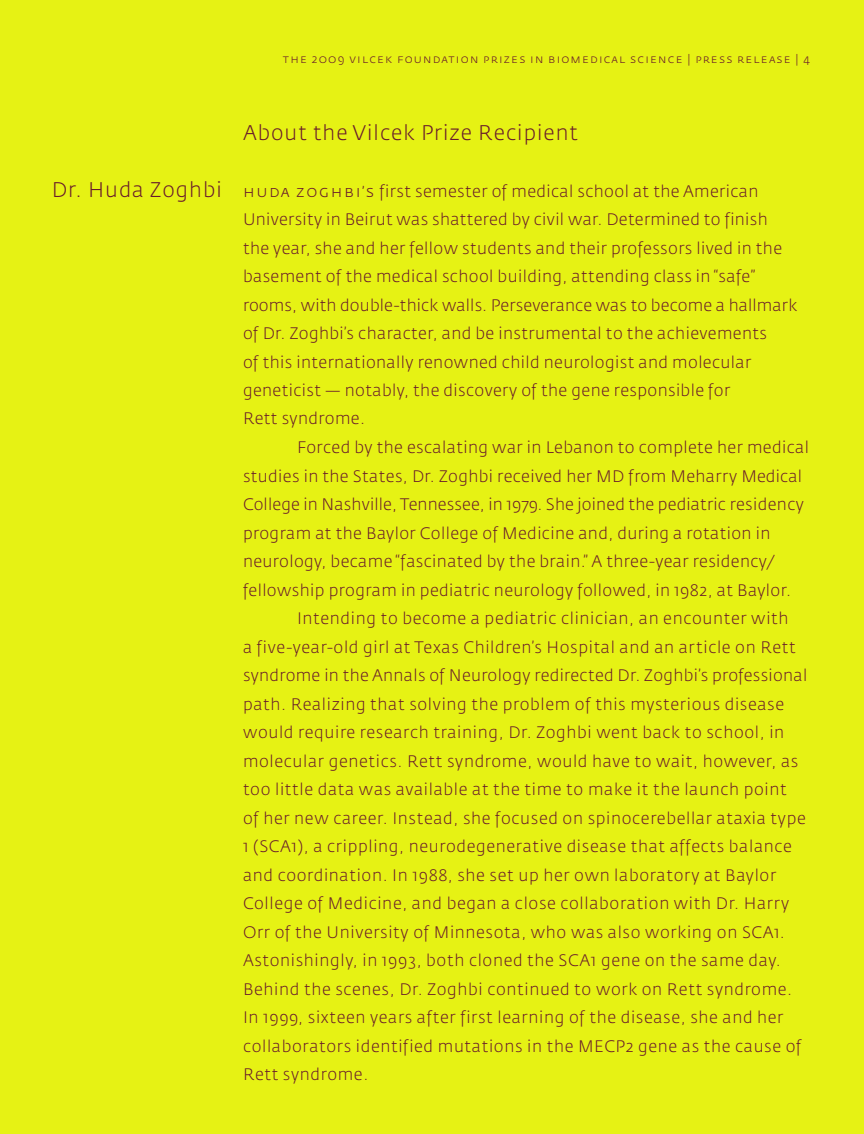
<style>
.page{position:relative;width:864px;height:1134px;background:#e6f214}
.page>*{position:absolute;margin:0;border:0;box-sizing:border-box;transform-origin:0 0}
.t1{font:300 21px "Fedra Sans";letter-spacing:.05em;color:#681a2b}
.t2{font:300 16.5px/28.5px "Fedra Sans";letter-spacing:.025em;color:#681a2b}
.t3{font:12px "Fedra Sans Light SC";letter-spacing:.1em;color:#681a2b}
.s1{font-family:"Fedra Sans";font-weight:300}
.s2{font-family:"Fedra Sans Light SC";font-weight:400}
</style>
<div class="page">
<p class="t1" style="left:52px;top:176px;width:172px">Dr. Huda Zoghbi</p>
<p class="t3" style="left:283px;top:52px;width:529px">the <span class="s1">2009</span> vilcek foundation prizes in biomedical science | press release | <span class="s1">4</span></p>
<p class="t1" style="left:243px;top:119px;width:337px">About the Vilcek Prize Recipient</p>
<p class="t2" style="left:243px;top:176px;width:556px"><span class="s2">huda zoghbi’s</span> first semester of medical school at the American University in Beirut was shattered by civil war. Determined to finish the year, she and her fellow students and their professors lived in the basement of the medical school building, attending class in “safe” rooms, with double-thick walls. Perseverance was to become a hallmark of Dr. Zoghbi’s character, and be instrumental to the achievements<br>of this internationally renowned child neurologist and molecular geneticist — notably, the discovery of the gene responsible for<br>Rett syndrome.</p>
<p class="t2" style="left:243px;top:433px;width:568px;text-indent:54px">Forced by the escalating war in Lebanon to complete her medical studies in the States, Dr. Zoghbi received her MD from Meharry Medical College in Nashville, Tennessee, in 1979. She joined the pediatric residency program at the Baylor College of Medicine and, during a rotation in neurology, became “fascinated by the brain.” A three-year residency/ fellowship program in pediatric neurology followed, in 1982, at Baylor.</p>
<p class="t2" style="left:243px;top:604px;width:566px;text-indent:54px">Intending to become a pediatric clinician, an encounter with<br>a five-year-old girl at Texas Children’s Hospital and an article on Rett syndrome in the Annals of Neurology redirected Dr. Zoghbi’s professional path. Realizing that solving the problem of this mysterious disease would require research training, Dr. Zoghbi went back to school, in molecular genetics. Rett syndrome, would have to wait, however, as too little data was available at the time to make it the launch point<br>of her new career. Instead, she focused on spinocerebellar ataxia type 1 (SCA1), a crippling, neurodegenerative disease that affects balance and coordination. In 1988, she set up her own laboratory at Baylor College of Medicine, and began a close collaboration with Dr. Harry Orr of the University of Minnesota, who was also working on SCA1.<br>Astonishingly, in 1993, both cloned the SCA1 gene on the same day.<br>Behind the scenes, Dr. Zoghbi continued to work on Rett syndrome.<br>In 1999, sixteen years after first learning of the disease, she and her collaborators identified mutations in the MECP2 gene as the cause of Rett syndrome.</p>
</div>
